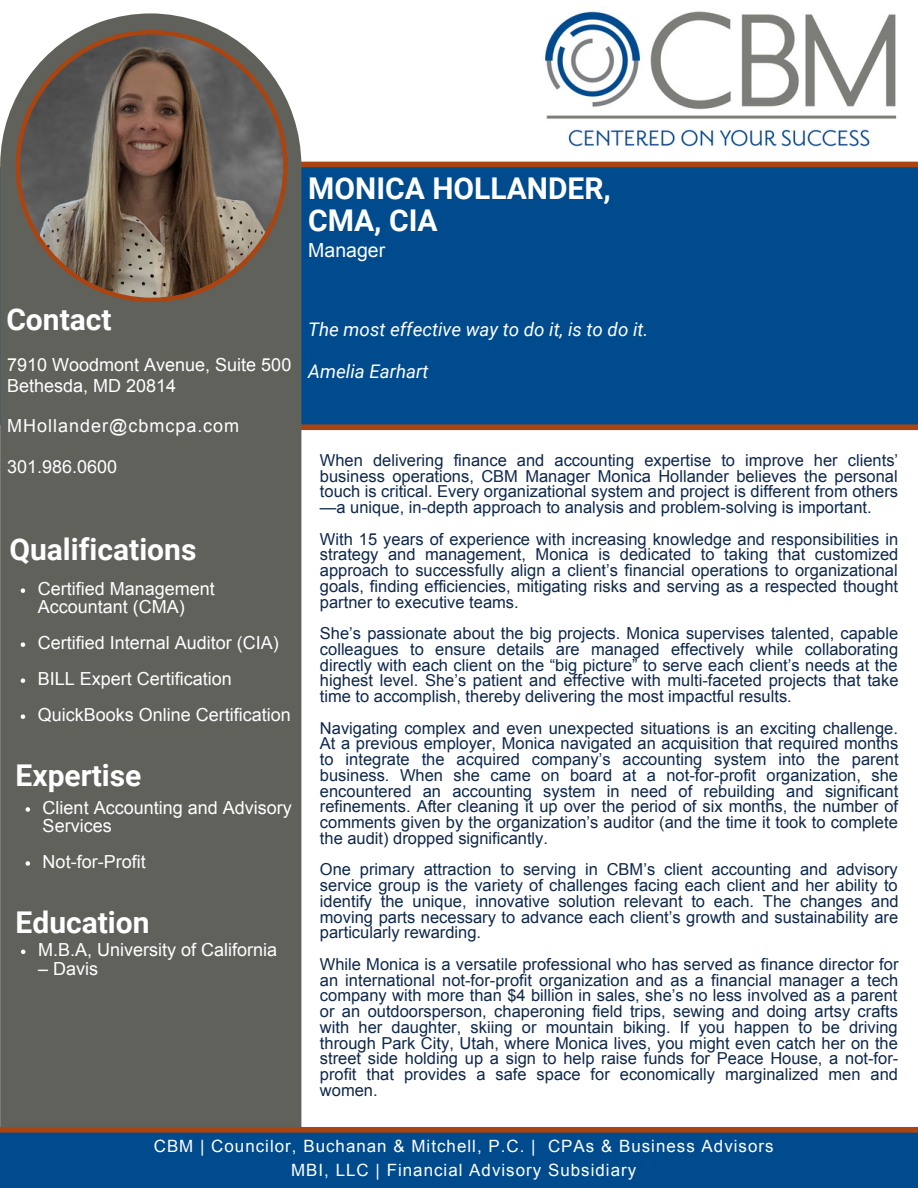
<style>
.page{position:relative;width:918px;height:1188px;background:#fff}
.page>*{position:absolute;margin:0;border:0;box-sizing:border-box;transform-origin:0 0}
.t1{font:700 30px/32.7px "Roboto";color:#fff}
.t2{font:19.5px "Arial";color:#fff}
.t3{font:italic 18.75px "Roboto";color:#fff}
.t4{font:18px/18px "Arial";color:#fff}
.t5{font:18px "Arial";letter-spacing:.055em;color:#fff}
.t6{font:16.95px/23.7px "Arial";letter-spacing:.06em;color:#fff;text-align:center}
.t7{font:16.5px/15.8px "Arial";color:#0e284b;text-align:justify}
</style>
<div class="page">
<div style="left:0;top:167px;width:918px;height:257px;background:#004b8d"></div>
<div style="left:293px;top:162px;width:625px;height:5px;background:#a41"></div>
<div style="left:297px;top:424px;width:621px;height:6px;background:#a41"></div>
<div style="left:0;top:13px;width:301px;height:1114px;background:#61615c"></div>
<div style="left:16px;top:30px;width:272px;height:272px;background:#a41;border-radius:50%"></div>
<img style="left:20px;top:34px;width:263px;height:264px;border-radius:50%">
<div style="left:0;top:1130px;width:918px;height:58px;background:#004b8d"></div>
<img style="left:545px;top:11px;width:352px;height:136px">
<div style="left:0;top:1127px;width:918px;height:6px;background:#a41"></div>
<svg style="left:21px;top:588px;width:4px;height:5px"></svg>
<svg style="left:21px;top:642px;width:4px;height:5px"></svg>
<svg style="left:21px;top:678px;width:4px;height:5px"></svg>
<svg style="left:21px;top:714px;width:4px;height:5px"></svg>
<svg style="left:26px;top:807px;width:4px;height:5px"></svg>
<svg style="left:26px;top:861px;width:4px;height:5px"></svg>
<svg style="left:21px;top:950px;width:4px;height:4px"></svg>
<h1 class="t1" style="left:308px;top:170px;width:304px">MONICA HOLLANDER,<br>CMA, CIA</h1>
<p class="t2" style="left:308px;top:238px;width:78px">Manager</p>
<h1 class="t1" style="left:6px;top:301px;width:107px">Contact</h1>
<p class="t4" style="left:7px;top:355px;width:286px;line-height:20.2px">7910 Woodmont Avenue, Suite 500<br>Bethesda, MD 20814</p>
<p class="t5" style="left:7px;top:414px;width:234px">MHollander@cbmcpa.com</p>
<p class="t4" style="left:7px;top:457px;width:112px">301.986.0600</p>
<h1 class="t1" style="left:9px;top:532px;width:189px">Qualifications</h1>
<p class="t4" style="left:38px;top:580px;width:179px">Certified Management<br>Accountant (CMA)</p>
<p class="t4" style="left:38px;top:625px;width:255px;line-height:36px">Certified Internal Auditor (CIA)<br>BILL Expert Certification<br>QuickBooks Online Certification</p>
<h1 class="t1" style="left:16px;top:758px;width:127px">Expertise</h1>
<p class="t4" style="left:43px;top:799px;width:251px">Client Accounting and Advisory<br>Services</p>
<p class="t4" style="left:43px;top:853px;width:105px">Not-for-Profit</p>
<h1 class="t1" style="left:16px;top:905px;width:136px">Education</h1>
<p class="t4" style="left:38px;top:941px;width:241px">M.B.A, University of California</p>
<p class="t4" style="left:38px;top:960px;width:62px">– Davis</p>
<p class="t3" style="left:308px;top:316px;width:342px">The most effective way to do it, is to do it.</p>
<p class="t3" style="left:308px;top:359px;width:122px">Amelia Earhart</p>
<p class="t7" style="left:320px;top:452px;width:580px">When delivering finance and accounting expertise to improve her clients’ business operations, CBM Manager Monica Hollander believes the personal touch is critical. Every organizational system and project is different from others —a unique, in-depth approach to analysis and problem-solving is important.</p>
<p class="t7" style="left:320px;top:531px;width:580px">With 15 years of experience with increasing knowledge and responsibilities in strategy and management, Monica is dedicated to taking that customized approach to successfully align a client’s financial operations to organizational goals, finding efficiencies, mitigating risks and serving as a respected thought partner to executive teams.</p>
<p class="t7" style="left:320px;top:626px;width:580px">She’s passionate about the big projects. Monica supervises talented, capable colleagues to ensure details are managed effectively while collaborating directly with each client on the “big picture” to serve each client’s needs at the highest level. She’s patient and effective with multi-faceted projects that take time to accomplish, thereby delivering the most impactful results.</p>
<p class="t7" style="left:320px;top:720px;width:580px">Navigating complex and even unexpected situations is an exciting challenge.<br>At a previous employer, Monica navigated an acquisition that required months to integrate the acquired company’s accounting system into the parent business. When she came on board at a not-for-profit organization, she encountered an accounting system in need of rebuilding and significant refinements. After cleaning it up over the period of six months, the number of comments given by the organization’s auditor (and the time it took to complete the audit) dropped significantly.</p>
<p class="t7" style="left:320px;top:862px;width:580px">One primary attraction to serving in CBM’s client accounting and advisory service group is the variety of challenges facing each client and her ability to identify the unique, innovative solution relevant to each. The changes and moving parts necessary to advance each client’s growth and sustainability are particularly rewarding.</p>
<p class="t7" style="left:320px;top:956px;width:580px">While Monica is a versatile professional who has served as finance director for an international not-for-profit organization and as a financial manager a tech company with more than $4 billion in sales, she’s no less involved as a parent or an outdoorsperson, chaperoning field trips, sewing and doing artsy crafts with her daughter, skiing or mountain biking. If you happen to be driving through Park City, Utah, where Monica lives, you might even catch her on the street side holding up a sign to help raise funds for Peace House, a not-for&shy;profit that provides a safe space for economically marginalized men and women.</p>
<p class="t6" style="left:154px;top:1135px;width:621px">CBM | Councilor, Buchanan &amp; Mitchell, P.C. | CPAs &amp; Business Advisors<br>MBI, LLC | Financial Advisory Subsidiary</p>
</div>
